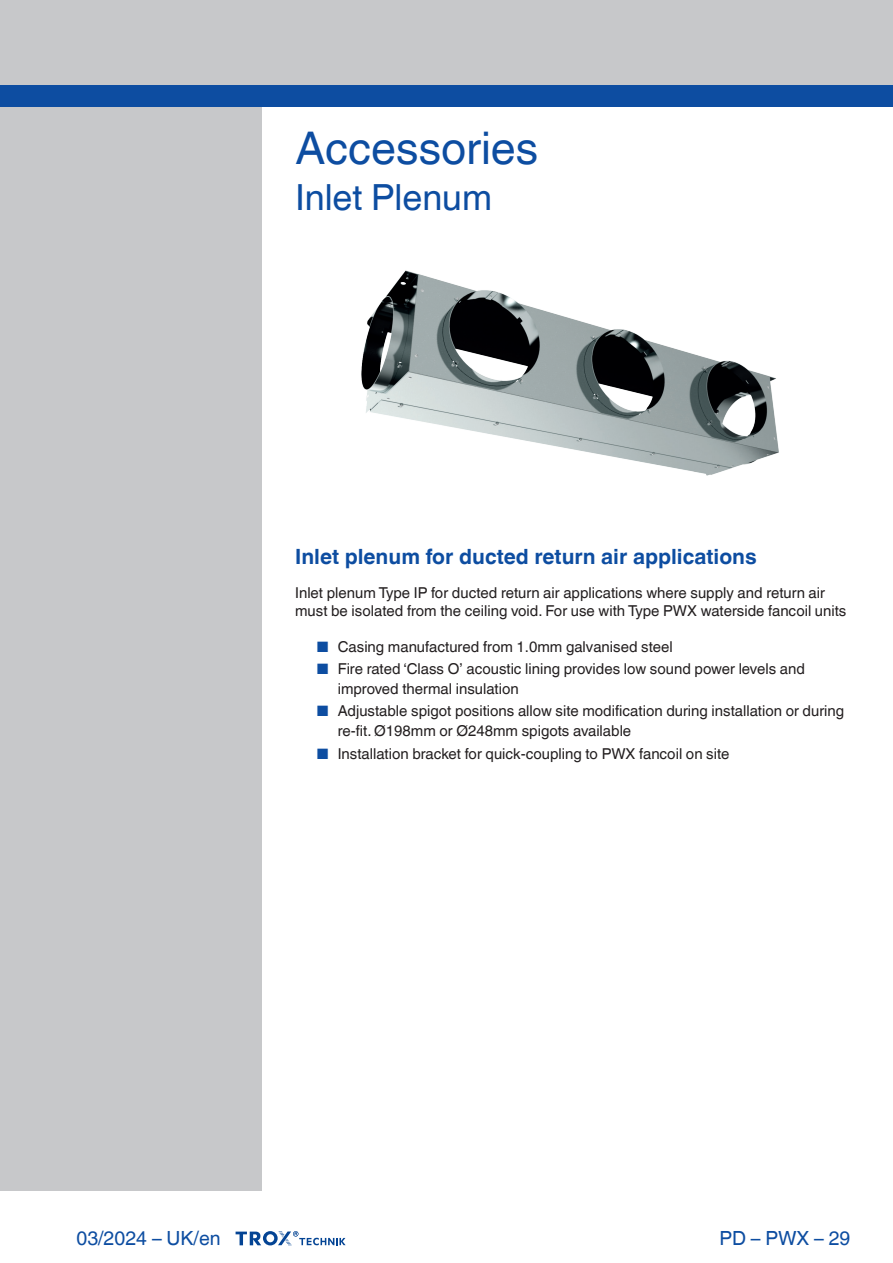
<style>
.page{position:relative;width:893px;height:1263px;background:#fff}
.page>*{position:absolute;margin:0;border:0;box-sizing:border-box;transform-origin:0 0}
.leaflet_head1{font:45px "TROX Helvetica";color:#0d4da1}
.Standard_oben_links{font:36px "TROX Helvetica";color:#0d4da1}
.leaflet_intro_descr{font:700 21px "TROX Helvetica";color:#0d4da1}
.t1{font:19.5px "TROX Helvetica";color:#0d4da1}
.descr_txt_section_pa{font:15px/19.5px "TROX Helvetica";color:#231f20}
.s1{color:#0d4da1}
</style>
<div class="page">
<div style="left:0;top:106px;width:261px;height:1084px;background:#c7c8ca"></div>
<div style="left:0;top:85px;width:893px;height:21px;background:#0d4da1"></div>
<div style="left:0;top:0;width:893px;height:85px;background:#c7c8ca"></div>
<svg style="left:236px;top:1231px;width:110px;height:15px"></svg>
<img style="left:361px;top:270px;width:418px;height:206px">
<p class="leaflet_head1" style="left:296px;top:122px;width:244px">Accessories</p>
<p class="Standard_oben_links" style="left:296px;top:176px;width:198px">Inlet Plenum</p>
<p class="leaflet_intro_descr" style="left:295px;top:544px;width:463px">Inlet plenum for ducted return air applications</p>
<p class="descr_txt_section_pa" style="left:295px;top:584px;width:553px;line-height:18px">Inlet plenum Type IP for ducted return air applications where supply and return air must be isolated from the ceiling void. For use with Type PWX waterside fancoil units</p>
<p class="descr_txt_section_pa" style="left:316px;top:637px;width:358px"><span class="s1">■</span> Casing manufactured from 1.0mm galvanised steel</p>
<p class="descr_txt_section_pa" style="left:338px;top:659px;width:469px;text-indent:-21px"><span class="s1">■</span> Fire rated ‘Class O’ acoustic lining provides low sound power levels and improved thermal insulation</p>
<p class="descr_txt_section_pa" style="left:338px;top:701px;width:508px;text-indent:-21px"><span class="s1">■</span> Adjustable spigot positions allow site modification during installation or during re-fit. Ø198mm or Ø248mm spigots available</p>
<p class="descr_txt_section_pa" style="left:316px;top:744px;width:415px"><span class="s1">■</span> Installation bracket for quick-coupling to PWX fancoil on site</p>
<h3 class="t1" style="left:77px;top:1227px;width:146px">03/2024 – UK/en</h3>
<h3 class="t1" style="left:719px;top:1227px;width:132px">PD – PWX – 29</h3>
</div>
